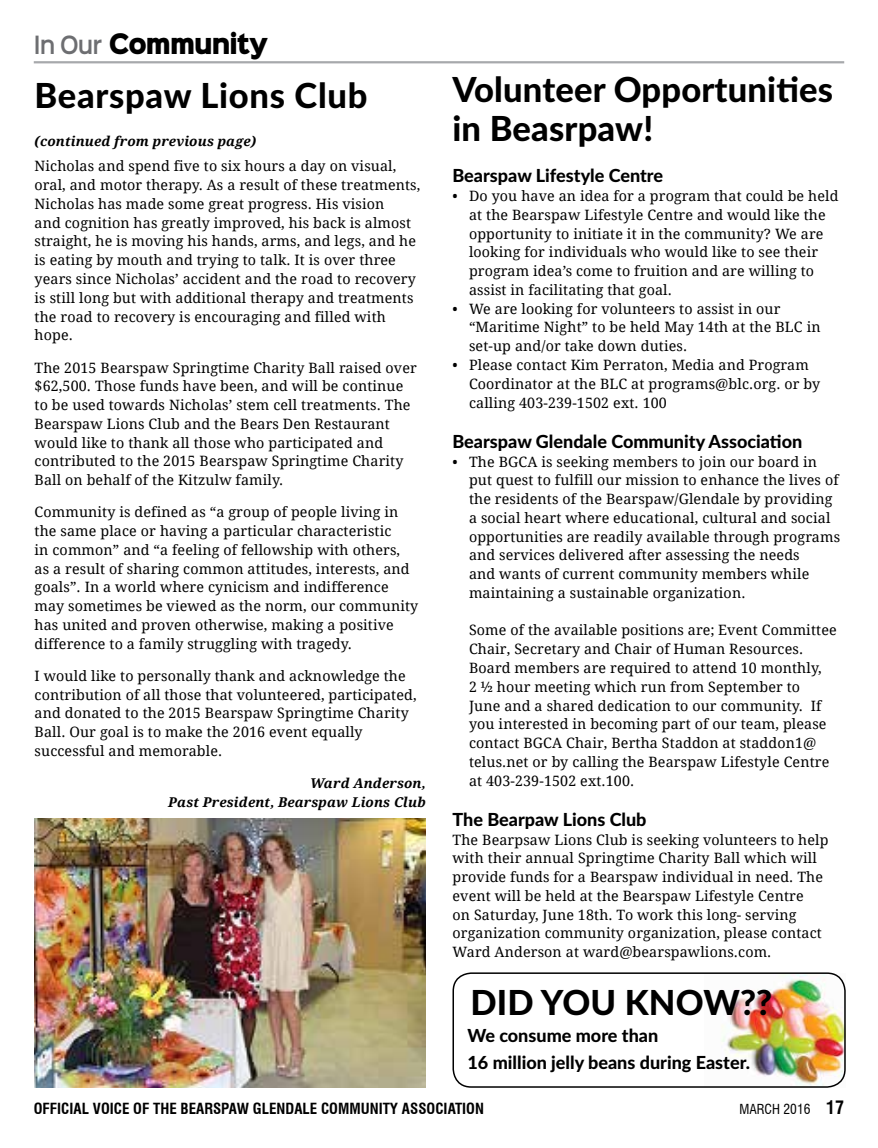
<style>
.page{position:relative;width:878px;height:1148px;background:#fff}
.page>*{position:absolute;margin:0;border:0;box-sizing:border-box;transform-origin:0 0}
.t1{font:800 34.5px/39px "Lato";letter-spacing:.005em;color:#000}
.t2{font:25.5px "Sinkin Sans 900 X Black";letter-spacing:-.04em;color:#000;scale:.89 1}
.t3{font:800 18px/27px "Lato";color:#000}
.t4{font:700 condensed 15px "Swiss 721 BT";color:#000}
.t5{font:14.25px/18.8px "Droid Serif";letter-spacing:.01em;color:#000}
.t6{font:italic 700 13.5px/18.8px "Droid Serif";letter-spacing:.01em;color:#000;text-align:right}
.t7{font:condensed 13.5px "Swiss 721 BT";color:#000}
.s1{font-family:"Sinkin Sans 600";font-weight:600;font-size:22.65px;color:#6d6e71}
.s2{font-weight:700;font-size:18px}
</style>
<div class="page">
<hr style="left:34px;top:61px;width:810px;height:2px;background:#a7a9ac">
<img style="left:35px;top:819px;width:390px;height:268px">
<img style="left:721px;top:973px;width:124px;height:114px">
<div style="left:452px;top:972px;width:393px;height:115px;border:2px solid #000;border-radius:18px"></div>
<h2 class="t2" style="left:34px;top:31px;width:265px"><span class="s1">In Our</span> COMMUNITY</h2>
<h1 class="t1" style="left:35px;top:75px;width:334px">Bearspaw Lions Club</h1>
<p class="t6" style="left:35px;top:132px;width:223px">(continued from previous page)</p>
<p class="t5" style="left:35px;top:157px;width:387px">Nicholas and spend five to six hours a day on visual, oral, and motor therapy. As a result of these treatments, Nicholas has made some great progress. His vision<br>and cognition has greatly improved, his back is almost straight, he is moving his hands, arms, and legs, and he is eating by mouth and trying to talk. It is over three years since Nicholas’ accident and the road to recovery is still long but with additional therapy and treatments the road to recovery is encouraging and filled with hope.</p>
<p class="t5" style="left:35px;top:358px;width:384px">The 2015 Bearspaw Springtime Charity Ball raised over $62,500. Those funds have been, and will be continue to be used towards Nicholas’ stem cell treatments. The Bearspaw Lions Club and the Bears Den Restaurant would like to thank all those who participated and contributed to the 2015 Bearspaw Springtime Charity Ball on behalf of the Kitzulw family.</p>
<p class="t5" style="left:35px;top:503px;width:385px">Community is defined as “a group of people living in the same place or having a particular characteristic<br>in common” and “a feeling of fellowship with others, as a result of sharing common attitudes, interests, and goals”. In a world where cynicism and indifference may sometimes be viewed as the norm, our community has united and proven otherwise, making a positive difference to a family struggling with tragedy.</p>
<p class="t5" style="left:35px;top:666px;width:383px">I would like to personally thank and acknowledge the contribution of all those that volunteered, participated, and donated to the 2015 Bearspaw Springtime Charity Ball. Our goal is to make the 2016 event equally successful and memorable.</p>
<p class="t6" style="left:168px;top:774px;width:259px">Ward Anderson,<br>Past President, Bearspaw Lions Club</p>
<h1 class="t1" style="left:452px;top:68px;width:382px">Volunteer Opportunities in Beasrpaw!</h1>
<p class="t3" style="left:452px;top:161px;width:212px">Bearspaw Lifestyle Centre</p>
<p class="t5" style="left:469px;top:187px;width:371px;text-indent:-17px">• Do you have an idea for a program that could be held at the Bearspaw Lifestyle Centre and would like the opportunity to initiate it in the community? We are looking for individuals who would like to see their program idea’s come to fruition and are willing to assist in facilitating that goal.</p>
<p class="t5" style="left:469px;top:299px;width:353px;text-indent:-17px">• We are looking for volunteers to assist in our “Maritime Night” to be held May 14th at the BLC in set-up and/or take down duties.</p>
<p class="t5" style="left:469px;top:356px;width:353px;text-indent:-17px">• Please contact Kim Perraton, Media and Program<br>Coordinator at the BLC at programs@blc.org. or by calling 403-239-1502 ext. 100</p>
<p class="t3" style="left:452px;top:427px;width:351px">Bearspaw Glendale Community Association</p>
<p class="t5" style="left:469px;top:452px;width:372px;text-indent:-17px">• The BGCA is seeking members to join our board in put quest to fulfill our mission to enhance the lives of the residents of the Bearspaw/Glendale by providing a social heart where educational, cultural and social opportunities are readily available through programs and services delivered after assessing the needs<br>and wants of current community members while maintaining a sustainable organization.</p>
<p class="t5" style="left:469px;top:621px;width:369px">Some of the available positions are; Event Committee Chair, Secretary and Chair of Human Resources.<br>Board members are required to attend 10 monthly,<br>2 ½ hour meeting which run from September to<br>June and a shared dedication to our community. If you interested in becoming part of our team, please contact BGCA Chair, Bertha Staddon at staddon1@ telus.net or by calling the Bearspaw Lifestyle Centre at 403-239-1502 ext.100.</p>
<p class="t3" style="left:452px;top:805px;width:195px">The Bearpaw Lions Club</p>
<p class="t5" style="left:452px;top:830px;width:377px">The Bearpsaw Lions Club is seeking volunteers to help with their annual Springtime Charity Ball which will provide funds for a Bearspaw individual in need. The event will be held at the Bearspaw Lifestyle Centre<br>on Saturday, June 18th. To work this long- serving organization community organization, please contact Ward Anderson at ward@bearspawlions.com.</p>
<h1 class="t1" style="left:470px;top:981px;width:303px">DID YOU KNOW??</h1>
<p class="t3" style="left:467px;top:1021px;width:284px">We consume more than<br>16 million jelly beans during Easter.</p>
<p class="t4" style="left:34px;top:1099px;width:452px">OFFICIAL VOICE OF THE BEARSPAW GLENDALE COMMUNITY ASSOCIATION</p>
<p class="t7" style="left:739px;top:1101px;width:106px">MARCH 2016 <span class="s2">17</span></p>
</div>
